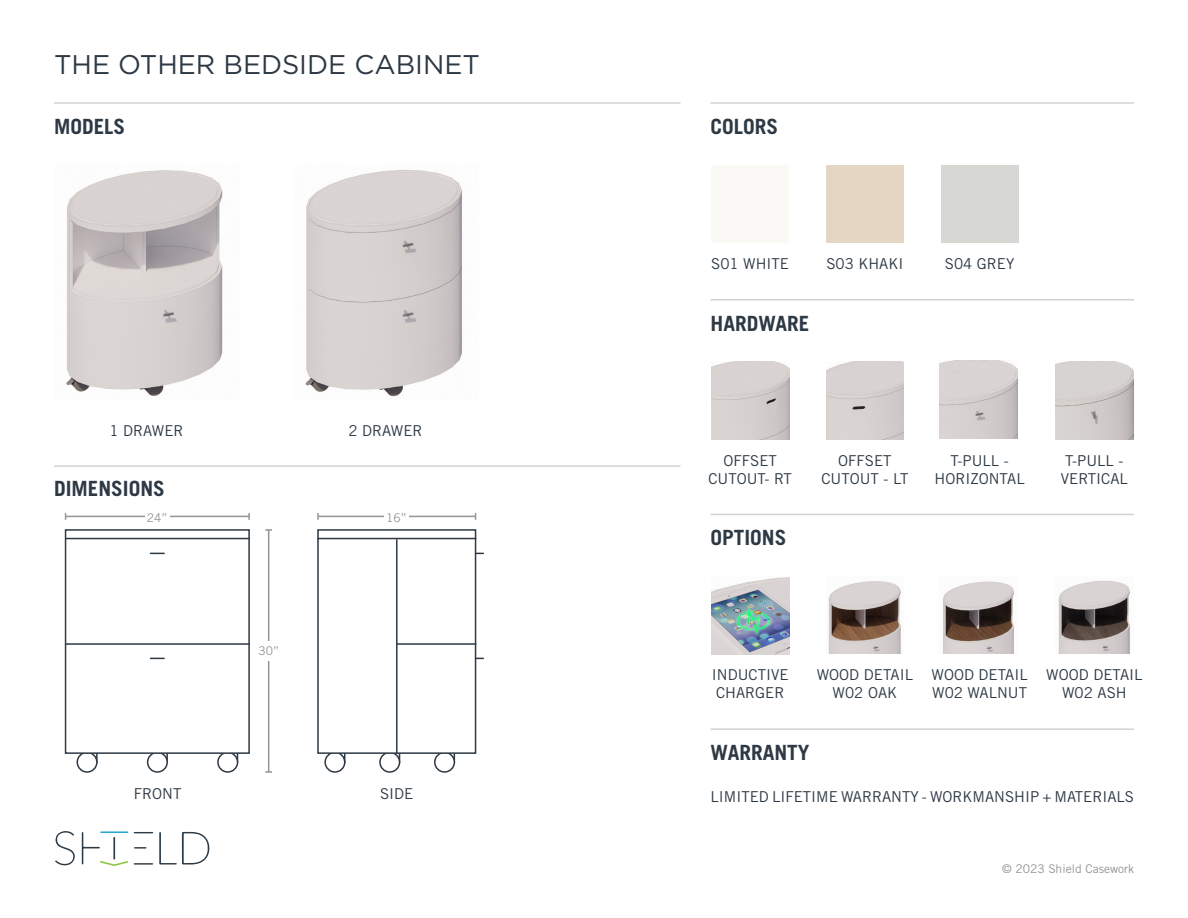
<style>
.page{position:relative;width:1188px;height:918px;background:#fff}
.page>*{position:absolute;margin:0;border:0;box-sizing:border-box;transform-origin:0 0}
.t1{font:27px "Gotham";color:#2d3944}
.t2{font:700 21px "Trade Gothic LT Std";color:#2d3944}
.t3{font:15px/18px "Trade Gothic LT Std";color:#2d3944;text-align:center}
.t4{font:12px "Trade Gothic LT Std";color:#939598}
</style>
<div class="page">
<div style="left:448px;top:745px;width:7px;height:18px;border:2px solid #2d3944"></div>
<div style="left:339px;top:745px;width:6px;height:18px;border:2px solid #2d3944"></div>
<div style="left:435px;top:752px;width:19px;height:20px;background:#fff;border-radius:50%"></div>
<div style="left:434px;top:752px;width:21px;height:21px;border:2px solid #2d3944;border-radius:50%"></div>
<div style="left:91px;top:745px;width:7px;height:18px;border:2px solid #2d3944"></div>
<div style="left:77px;top:752px;width:20px;height:20px;background:#fff;border-radius:50%"></div>
<div style="left:77px;top:752px;width:21px;height:21px;border:2px solid #2d3944;border-radius:50%"></div>
<div style="left:161px;top:745px;width:7px;height:18px;border:2px solid #2d3944"></div>
<div style="left:148px;top:752px;width:19px;height:20px;background:#fff;border-radius:50%"></div>
<div style="left:147px;top:752px;width:21px;height:21px;border:2px solid #2d3944;border-radius:50%"></div>
<div style="left:394px;top:745px;width:6px;height:18px;border:2px solid #2d3944"></div>
<div style="left:380px;top:752px;width:20px;height:20px;background:#fff;border-radius:50%"></div>
<div style="left:379px;top:752px;width:21px;height:21px;border:2px solid #2d3944;border-radius:50%"></div>
<div style="left:232px;top:745px;width:6px;height:18px;border:2px solid #2d3944"></div>
<div style="left:218px;top:752px;width:20px;height:20px;background:#fff;border-radius:50%"></div>
<div style="left:217px;top:752px;width:21px;height:21px;border:2px solid #2d3944;border-radius:50%"></div>
<div style="left:325px;top:752px;width:20px;height:20px;background:#fff;border-radius:50%"></div>
<div style="left:324px;top:752px;width:21px;height:21px;border:2px solid #2d3944;border-radius:50%"></div>
<hr style="left:100px;top:831px;width:28px;height:2px;background:#2da5d0">
<svg style="left:55px;top:831px;width:20px;height:34px"></svg>
<svg style="left:159px;top:832px;width:50px;height:33px"></svg>
<svg style="left:82px;top:832px;width:46px;height:34px"></svg>
<svg style="left:134px;top:832px;width:19px;height:1px"></svg>
<svg style="left:134px;top:863px;width:19px;height:2px"></svg>
<svg style="left:134px;top:847px;width:12px;height:2px"></svg>
<div style="left:65px;top:529px;width:185px;height:225px;background:#fff;border:2px solid #2d3944"></div>
<div style="left:317px;top:529px;width:159px;height:225px;background:#fff;border:2px solid #2d3944"></div>
<hr style="left:317px;top:538px;width:159px;height:1px;background:#2d3944">
<hr style="left:66px;top:538px;width:184px;height:1px;background:#2d3944">
<hr style="left:397px;top:643px;width:79px;height:2px;background:#2d3944">
<hr style="left:66px;top:643px;width:184px;height:2px;background:#2d3944">
<svg style="left:151px;top:553px;width:13px;height:1px"></svg>
<svg style="left:151px;top:658px;width:13px;height:1px"></svg>
<hr style="left:711px;top:102px;width:423px;height:2px;background:#d1d3d4">
<hr style="left:711px;top:299px;width:423px;height:1px;background:#d1d3d4">
<hr style="left:711px;top:514px;width:423px;height:1px;background:#d1d3d4">
<hr style="left:711px;top:728px;width:423px;height:2px;background:#d1d3d4">
<hr style="left:66px;top:516px;width:183px;height:1px;background:#939598">
<svg style="left:248px;top:513px;width:2px;height:7px"></svg>
<hr style="left:268px;top:530px;width:1px;height:242px;background:#939598">
<svg style="left:265px;top:771px;width:7px;height:2px"></svg>
<svg style="left:265px;top:529px;width:7px;height:2px"></svg>
<div style="left:145px;top:513px;width:25px;height:9px;background:#fff"></div>
<hr style="left:318px;top:516px;width:158px;height:1px;background:#939598">
<svg style="left:317px;top:513px;width:2px;height:7px"></svg>
<div style="left:384px;top:513px;width:25px;height:9px;background:#fff"></div>
<div style="left:256px;top:641px;width:25px;height:20px;background:#fff"></div>
<div style="left:711px;top:165px;width:78px;height:77px;background:#fbf9f6"></div>
<img style="left:711px;top:361px;width:78px;height:78px">
<img style="left:826px;top:361px;width:78px;height:78px">
<img style="left:828px;top:581px;width:73px;height:73px">
<img style="left:943px;top:581px;width:71px;height:73px">
<img style="left:1058px;top:580px;width:72px;height:74px">
<img style="left:940px;top:361px;width:77px;height:78px">
<img style="left:1056px;top:361px;width:77px;height:78px">
<div style="left:826px;top:165px;width:78px;height:77px;background:#e4d6c3"></div>
<div style="left:941px;top:165px;width:78px;height:77px;background:#d7d7d3"></div>
<img style="left:711px;top:577px;width:78px;height:77px">
<img style="left:66px;top:170px;width:157px;height:226px">
<img style="left:305px;top:169px;width:157px;height:228px">
<hr style="left:396px;top:539px;width:2px;height:215px;background:#2d3944">
<hr style="left:54px;top:465px;width:627px;height:2px;background:#d1d3d4">
<hr style="left:54px;top:102px;width:627px;height:2px;background:#d1d3d4">
<h1 class="t1" style="left:54px;top:49px;width:427px">THE OTHER BEDSIDE CABINET</h1>
<h2 class="t2" style="left:54px;top:113px;width:73px">MODELS</h2>
<h2 class="t2" style="left:711px;top:113px;width:69px">COLORS</h2>
<p class="t3" style="left:110px;top:422px;width:76px">1 DRAWER</p>
<h2 class="t2" style="left:54px;top:476px;width:112px">DIMENSIONS</h2>
<p class="t3" style="left:349px;top:422px;width:76px">2 DRAWER</p>
<p class="t4" style="left:147px;top:510px;width:22px">24”</p>
<p class="t4" style="left:386px;top:510px;width:22px">16”</p>
<p class="t4" style="left:258px;top:644px;width:22px">30”</p>
<p class="t3" style="left:711px;top:254px;width:79px">S01 WHITE</p>
<h2 class="t2" style="left:711px;top:310px;width:100px">HARDWARE</h2>
<p class="t3" style="left:826px;top:254px;width:79px">S03 KHAKI</p>
<p class="t3" style="left:945px;top:254px;width:71px">S04 GREY</p>
<p class="t3" style="left:708px;top:451px;width:85px">OFFSET<br>CUTOUT- RT</p>
<h2 class="t2" style="left:711px;top:525px;width:77px">OPTIONS</h2>
<p class="t3" style="left:821px;top:451px;width:88px">OFFSET<br>CUTOUT - LT</p>
<p class="t3" style="left:935px;top:451px;width:92px">T-PULL -<br>HORIZONTAL</p>
<p class="t3" style="left:1061px;top:451px;width:68px;text-align:left">T-PULL -<br>VERTICAL</p>
<p class="t3" style="left:712px;top:666px;width:78px;text-align:left">INDUCTIVE<br>CHARGER</p>
<p class="t3" style="left:817px;top:666px;width:98px">WOOD DETAIL<br>W02 OAK</p>
<h2 class="t2" style="left:711px;top:740px;width:100px">WARRANTY</h2>
<p class="t3" style="left:932px;top:666px;width:98px;text-align:left">WOOD DETAIL<br>W02 WALNUT</p>
<p class="t3" style="left:1046px;top:666px;width:98px">WOOD DETAIL<br>W02 ASH</p>
<p class="t3" style="left:134px;top:784px;width:49px">FRONT</p>
<p class="t3" style="left:380px;top:784px;width:35px">SIDE</p>
<p class="t3" style="left:711px;top:787px;width:425px">LIMITED LIFETIME WARRANTY - WORKMANSHIP + MATERIALS</p>
<p class="t4" style="left:1002px;top:861px;width:133px">© 2023 Shield Casework</p>
</div>
